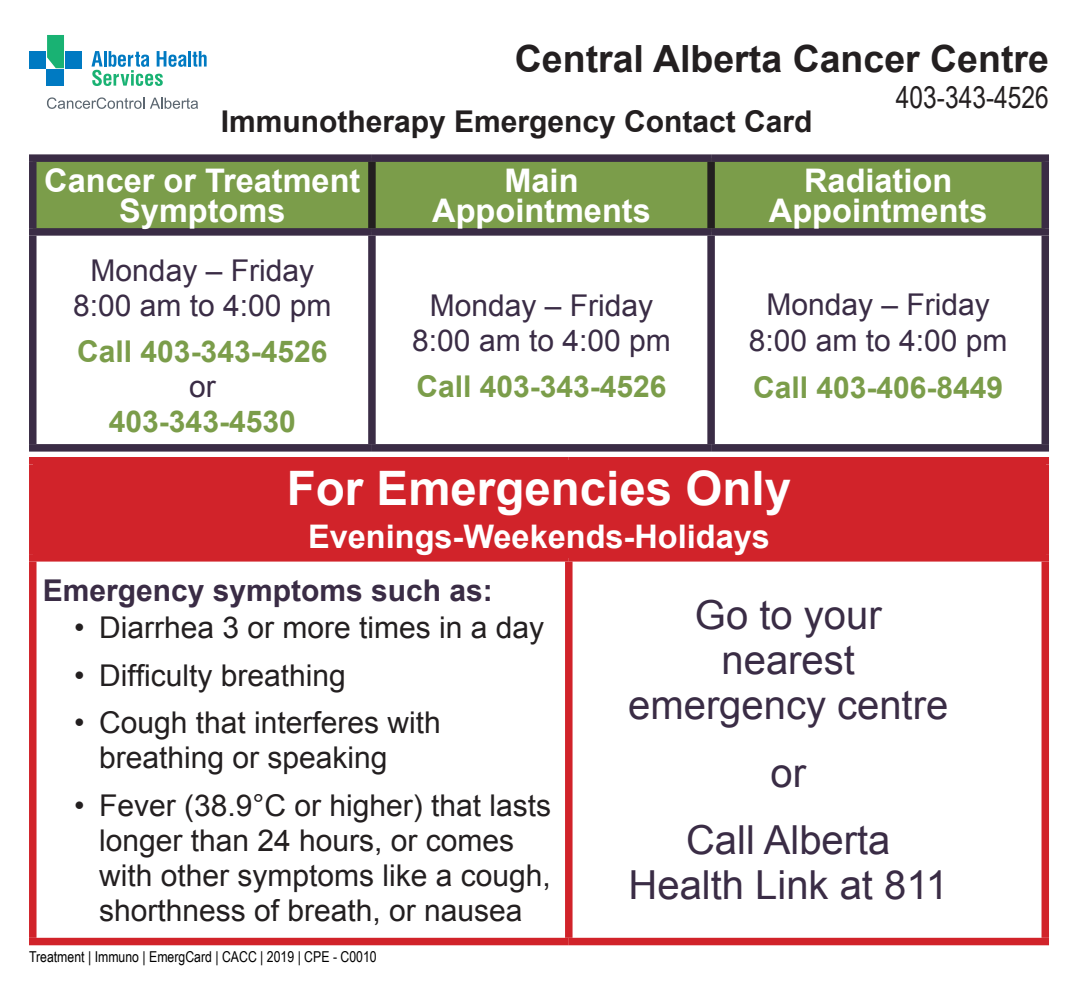
<style>
.page{position:relative;width:1080px;height:990px;background:#fff}
.page>*{position:absolute;margin:0;border:0;box-sizing:border-box;transform-origin:0 0}
.t1{font:700 47.5px "Arial";color:#fff}
.t2{font:40px/45px "Arial";color:#3a2c45;text-align:center}
.t3{font:700 37.5px "Arial";color:#231f20}
.t4{font:700 32.5px/30px "Arial";color:#fff;text-align:center}
.t5{font:30px/35px "Arial";color:#231f20}
.t6{font:30px "Arial";color:#3a2c45}
.t7{font:700 30px "Arial";color:#7b9d4a}
.t8{font:700 30px "Arial";color:#231f20}
.t9{font:700 30px "Arial";color:#3a2c45}
.t10{font:30px "Arial Narrow";color:#231f20}
.t11{font:15px "Arial Narrow";color:#000}
</style>
<div class="page">
<svg style="left:47px;top:97px;width:151px;height:12px"></svg>
<hr style="left:188px;top:51px;width:3px;height:16px;background:#007ac2">
<svg style="left:192px;top:51px;width:15px;height:16px"></svg>
<svg style="left:91px;top:51px;width:95px;height:35px"></svg>
<div style="left:29px;top:51px;width:17px;height:17px;background:#007ac2"></div>
<div style="left:66px;top:51px;width:16px;height:17px;background:#007ac2"></div>
<div style="left:47px;top:70px;width:17px;height:16px;background:#007ac2"></div>
<svg style="left:47px;top:35px;width:17px;height:33px"></svg>
<div style="left:37px;top:162px;width:1005px;height:66px;background:#7b9d4a"></div>
<div style="left:29px;top:236px;width:8px;height:208px;background:#3a2c45"></div>
<div style="left:368px;top:236px;width:8px;height:208px;background:#3a2c45"></div>
<div style="left:707px;top:236px;width:8px;height:208px;background:#3a2c45"></div>
<div style="left:1042px;top:236px;width:7px;height:208px;background:#3a2c45"></div>
<div style="left:29px;top:444px;width:343px;height:8px;background:#3a2c45"></div>
<div style="left:372px;top:444px;width:339px;height:8px;background:#3a2c45"></div>
<div style="left:711px;top:444px;width:338px;height:8px;background:#3a2c45"></div>
<div style="left:29px;top:154px;width:343px;height:8px;background:#3a2c45"></div>
<div style="left:29px;top:162px;width:8px;height:66px;background:#3a2c45"></div>
<div style="left:372px;top:154px;width:339px;height:8px;background:#3a2c45"></div>
<div style="left:711px;top:154px;width:338px;height:8px;background:#3a2c45"></div>
<div style="left:1042px;top:162px;width:7px;height:66px;background:#3a2c45"></div>
<div style="left:29px;top:228px;width:343px;height:8px;background:#3a2c45"></div>
<div style="left:372px;top:228px;width:339px;height:8px;background:#3a2c45"></div>
<div style="left:711px;top:228px;width:338px;height:8px;background:#3a2c45"></div>
<div style="left:368px;top:162px;width:8px;height:66px;background:#231f20"></div>
<div style="left:707px;top:162px;width:8px;height:66px;background:#231f20"></div>
<div style="left:33px;top:461px;width:1012px;height:97px;background:#d1232a"></div>
<div style="left:29px;top:457px;width:540px;height:8px;background:#d1232a"></div>
<div style="left:29px;top:465px;width:8px;height:89px;background:#d1232a"></div>
<div style="left:569px;top:457px;width:480px;height:8px;background:#d1232a"></div>
<div style="left:1042px;top:465px;width:7px;height:89px;background:#d1232a"></div>
<div style="left:29px;top:554px;width:540px;height:8px;background:#d1232a"></div>
<div style="left:29px;top:562px;width:8px;height:376px;background:#d1232a"></div>
<div style="left:569px;top:554px;width:480px;height:8px;background:#d1232a"></div>
<div style="left:565px;top:562px;width:8px;height:376px;background:#d1232a"></div>
<div style="left:1042px;top:562px;width:7px;height:376px;background:#d1232a"></div>
<div style="left:29px;top:938px;width:540px;height:7px;background:#d1232a"></div>
<div style="left:569px;top:938px;width:480px;height:7px;background:#d1232a"></div>
<p class="t3" style="left:515px;top:34px;width:536px">Central Alberta Cancer Centre</p>
<p class="t10" style="left:896px;top:75px;width:155px">403-343-4526</p>
<p class="t8" style="left:221px;top:101px;width:593px">Immunotherapy Emergency Contact Card</p>
<p class="t4" style="left:44px;top:166px;width:318px">Cancer or Treatment<br>Symptoms</p>
<p class="t4" style="left:432px;top:166px;width:220px">Main<br>Appointments</p>
<p class="t4" style="left:769px;top:166px;width:220px">Radiation<br>Appointments</p>
<p class="t6" style="left:91px;top:251px;width:225px">Monday – Friday</p>
<p class="t6" style="left:73px;top:286px;width:260px">8:00 am to 4:00 pm</p>
<p class="t7" style="left:77px;top:332px;width:252px">Call 403-343-4526</p>
<p class="t6" style="left:189px;top:367px;width:28px">or</p>
<p class="t7" style="left:109px;top:402px;width:188px">403-343-4530</p>
<p class="t6" style="left:766px;top:285px;width:225px">Monday – Friday</p>
<p class="t6" style="left:749px;top:321px;width:260px">8:00 am to 4:00 pm</p>
<p class="t7" style="left:753px;top:368px;width:252px">Call 403-406-8449</p>
<p class="t6" style="left:430px;top:286px;width:225px">Monday – Friday</p>
<p class="t6" style="left:412px;top:321px;width:260px">8:00 am to 4:00 pm</p>
<p class="t7" style="left:416px;top:367px;width:252px">Call 403-343-4526</p>
<p class="t1" style="left:287px;top:457px;width:506px">For Emergencies Only</p>
<p class="t4" style="left:308px;top:522px;width:463px">Evenings-Weekends-Holidays</p>
<p class="t9" style="left:43px;top:570px;width:452px">Emergency symptoms such as:</p>
<p class="t5" style="left:74px;top:610px;width:472px">• Diarrhea 3 or more times in a day</p>
<p class="t5" style="left:74px;top:658px;width:273px">• Difficulty breathing</p>
<p class="t5" style="left:99px;top:705px;width:343px;text-indent:-25px">• Cough that interferes with breathing or speaking</p>
<p class="t5" style="left:99px;top:788px;width:454px;text-indent:-25px">• Fever (38.9°C or higher) that lasts longer than 24 hours, or comes with other symptoms like a cough, shorthness of breath, or nausea</p>
<p class="t2" style="left:628px;top:593px;width:322px">Go to your nearest emergency centre</p>
<p class="t2" style="left:771px;top:751px;width:37px">or</p>
<p class="t2" style="left:629px;top:818px;width:321px">Call Alberta<br>Health Link at 811</p>
<p class="t11" style="left:29px;top:946px;width:349px">Treatment | Immuno | EmergCard | CACC | 2019 | CPE - C0010</p>
</div>
